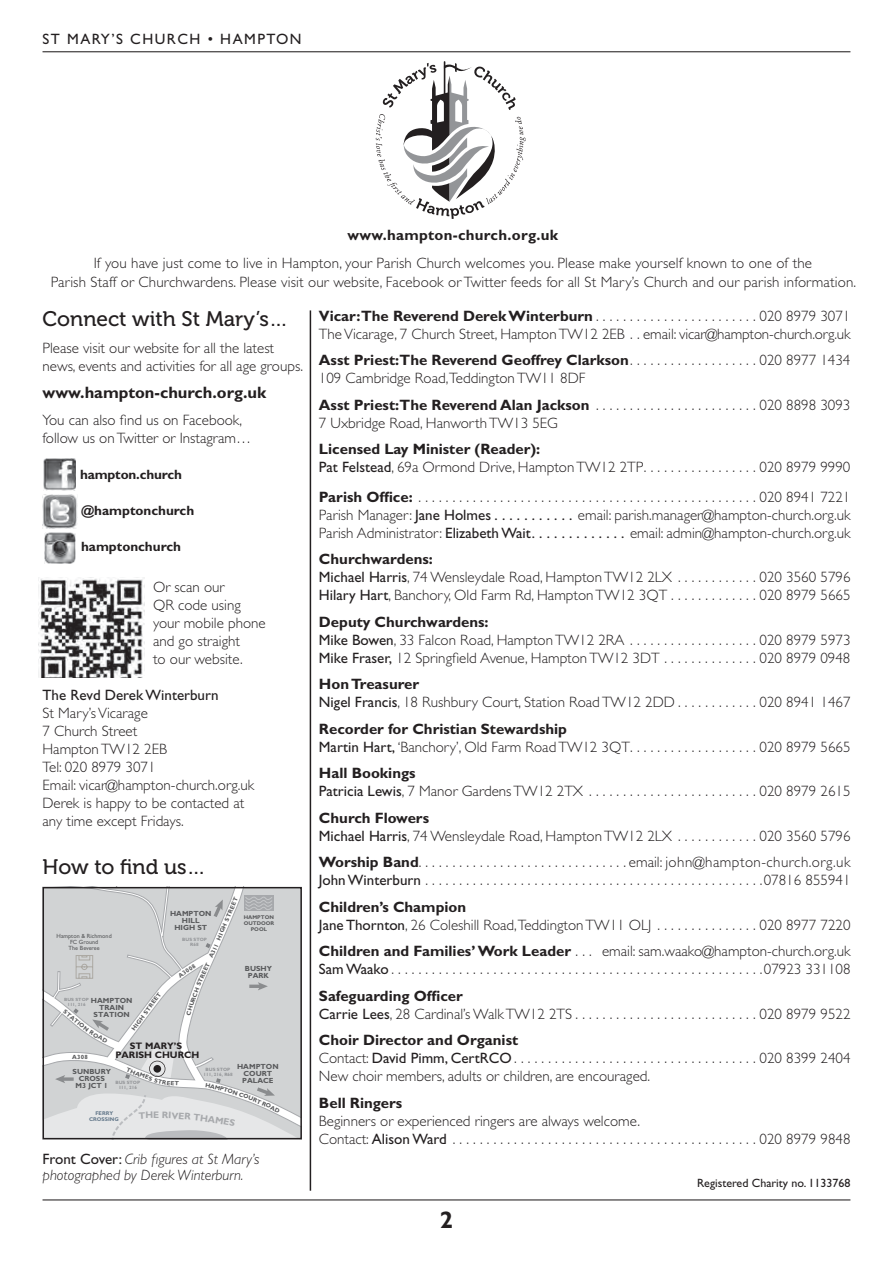
<style>
.page{position:relative;width:893px;height:1263px;background:#fff}
.page>*{position:absolute;margin:0;border:0;box-sizing:border-box;transform-origin:0 0}
.t1{font:700 24px "Gill Sans Std";color:#231f20}
.t2{font:21px "Museo 500";color:#231f20}
.t3{font:700 16.5px "Gill Sans Std";color:#231f20}
.t4{font:300 15px/18px "Gill Sans Std";color:#231f20}
.t5{font:300 15px/18px "Gill Sans Std";letter-spacing:.03em;color:#231f20}
.t6{font:italic 300 15px/16.5px "Gill Sans Std";color:#231f20}
.t7{font:700 15px "Gill Sans Std";letter-spacing:.02em;color:#231f20}
.t8{font:15px "Gill Sans Std";letter-spacing:.1em;color:#231f20}
.t9{font:15px "Gill Sans Std";color:#231f20}
.t10{font:700 15px "Gill Sans Std";color:#231f20}
.t11{font:700 13.5px "Gill Sans Std";color:#231f20}
.t12{font:12px "Gill Sans Std";color:#231f20}
.t13{font:700 9.45px/8.1px "Gill Sans";color:#231f20;text-align:center}
.t14{font:700 9.45px "Gill Sans";color:#a7a9ac}
.t15{font:700 7.35px/6.8px "Gill Sans";color:#58595b;text-align:center}
.t16{font:6.15px/6.1px "Gill Sans";color:#58595b;text-align:center}
.t17{font:700 6.15px "Gill Sans";color:#58595b}
.t18{font:700 6px "Gill Sans";color:#58595b}
.t19{font:700 5.4px/6.1px "Gill Sans";color:#58595b;text-align:center}
.t20{font:700 5.4px/6.1px "Gill Sans";color:#667a8c;text-align:center}
.t21{font:700 4.8px/4.8px "Gill Sans";color:#939598;text-align:center}
.t22{font:700 4.5px/4.5px "Gill Sans";color:#939598;text-align:center;scale:1.04 1}
.s1{font-size:6.15px}
.s2{font-weight:400;font-style:normal}
.s3{font-weight:700}
.s4{font-weight:400}
</style>
<div class="page">
<hr style="left:43px;top:1199px;width:807px;height:1px;background:#231f20">
<hr style="left:43px;top:51px;width:807px;height:1px;background:#231f20">
<svg style="left:376px;top:61px;width:150px;height:158px"></svg>
<img style="left:43px;top:458px;width:33px;height:32px">
<img style="left:43px;top:495px;width:34px;height:34px">
<img style="left:44px;top:532px;width:32px;height:31px">
<img style="left:39px;top:578px;width:105px;height:100px">
<hr style="left:310px;top:310px;width:1px;height:881px;background:#231f20">
<svg style="left:43px;top:886px;width:259px;height:253px"></svg>
<p class="t8" style="left:43px;top:34px;width:261px">ST MARY’S CHURCH • HAMPTON</p>
<p class="t7" style="left:348px;top:229px;width:212px">www.hampton-church.org.uk</p>
<p class="t4" style="left:51px;top:255px;width:807px;line-height:19.5px;text-align:center">If you have just come to live in Hampton, your Parish Church welcomes you. Please make yourself known to one of the<br>Parish Staff or Churchwardens. Please visit our website, Facebook or Twitter feeds for all St Mary’s Church and our parish information.</p>
<h2 class="t2" style="left:43px;top:311px;width:247px">Connect with St Mary’s…</h2>
<p class="t4" style="left:43px;top:341px;width:262px">Please visit our website for all the latest news, events and activities for all age groups.</p>
<p class="t3" style="left:43px;top:386px;width:225px">www.hampton-church.org.uk</p>
<p class="t4" style="left:43px;top:413px;width:210px">You can also find us on Facebook, follow us on Twitter or Instagram…</p>
<p class="t11" style="left:80px;top:470px;width:103px">hampton.church</p>
<p class="t11" style="left:81px;top:506px;width:115px">@hamptonchurch</p>
<p class="t11" style="left:81px;top:542px;width:102px">hamptonchurch</p>
<p class="t4" style="left:153px;top:579px;width:114px">Or scan our<br>QR code using your mobile phone and go straight<br>to our website.</p>
<p class="t9" style="left:43px;top:689px;width:178px">The Revd Derek Winterburn</p>
<p class="t4" style="left:43px;top:705px;width:213px">St Mary’s Vicarage<br>7 Church Street<br>Hampton TW12 2EB<br>Tel: 020 8979 3071<br>Email: vicar@hampton-church.org.uk<br>Derek is happy to be contacted at any time except Fridays.</p>
<h2 class="t2" style="left:43px;top:859px;width:165px">How to find us…</h2>
<p class="t16" style="left:57px;top:933px;width:57px">Hampton &amp; Richmond<br>FC Ground<br>The Beveree</p>
<p class="t17" style="left:131px;top:1029px;width:48px;rotate:-54deg">HIGH STREET</p>
<p class="t15" style="left:91px;top:998px;width:43px">HAMPTON<br>TRAIN<br>STATION</p>
<p class="t22" style="left:64px;top:998px;width:25px">BUS STOP<br>111, 216</p>
<p class="t18" style="left:65px;top:1009px;width:22px;rotate:40deg"><span class="s1">S</span>TA<span class="s1">T</span>I</p>
<p class="t18" style="left:217px;top:939px;width:48px;rotate:-67deg">HIGH STREET</p>
<p class="t15" style="left:170px;top:911px;width:43px">HAMPTON<br>HILL<br>HIGH ST</p>
<p class="t19" style="left:244px;top:914px;width:32px">HAMPTON<br>OUTDOOR<br>POOL</p>
<p class="t21" style="left:182px;top:938px;width:26px">BUS STOP<br>R68</p>
<p class="t18" style="left:203px;top:969px;width:31px;rotate:-66deg">ET <span class="s1">A3</span>11</p>
<p class="t18" style="left:178px;top:975px;width:21px;rotate:-34deg">A3008</p>
<p class="t15" style="left:245px;top:966px;width:29px">BUSHY<br>PARK</p>
<p class="t13" style="left:115px;top:1043px;width:85px">ST MARY’S<br>PARISH CHURCH</p>
<p class="t18" style="left:72px;top:1055px;width:17px;rotate:1deg">A308</p>
<p class="t15" style="left:73px;top:1069px;width:40px">SUNBURY<br>CROSS<br>M3 JCT 1</p>
<p class="t15" style="left:237px;top:1064px;width:43px">HAMPTON<br>COURT<br>PALACE</p>
<p class="t21" style="left:204px;top:1067px;width:31px">BUS STOP<br>111, 216, R68</p>
<p class="t21" style="left:115px;top:1081px;width:26px">BUS STOP<br>111, 216</p>
<p class="t20" style="left:89px;top:1110px;width:31px">FERRY<br>CROSSING</p>
<p class="t14" style="left:153px;top:1112px;width:8px">E</p>
<p class="t6" style="left:43px;top:1152px;width:218px"><span class="s2">Front Cover:</span> Crib figures at St Mary’s photographed by Derek Winterburn.</p>
<p class="t4" style="left:319px;top:308px;width:533px"><span class="s3">Vicar:The Reverend Derek Winterburn</span> . . . . . . . . . . . . . . . . . . . . . . . . 020 8979 3071<br>The Vicarage, 7 Church Street, Hampton TW12 2EB . . email: vicar@hampton-church.org.uk</p>
<p class="t4" style="left:319px;top:353px;width:533px"><span class="s3">Asst Priest:The Reverend Geoffrey Clarkson</span>. . . . . . . . . . . . . . . . . . . 020 8977 1434<br>109 Cambridge Road,Teddington TW11 8DF</p>
<p class="t4" style="left:319px;top:397px;width:533px"><span class="s3">Asst Priest:The Reverend Alan Jackson</span> . . . . . . . . . . . . . . . . . . . . . . . . 020 8898 3093<br>7 Uxbridge Road, Hanworth TW13 5EG</p>
<p class="t4" style="left:319px;top:442px;width:533px"><span class="s3">Licensed Lay Minister (Reader):<br></span><span class="s4">Pat Felstead</span>, 69a Ormond Drive, Hampton TW12 2TP. . . . . . . . . . . . . . . . . 020 8979 9990</p>
<p class="t4" style="left:319px;top:489px;width:533px;text-align:justify"><span class="s3">Parish Office:</span> . . . . . . . . . . . . . . . . . . . . . . . . . . . . . . . . . . . . . . . . . . . . . . . . . . 020 8941 7221<br>Parish Manager: <span class="s4">Jane Holmes . . . . . . . . . . .</span> email: parish.manager@hampton-church.org.uk Parish Administrator: <span class="s4">Elizabeth Wait. . . . . . . . . . . . .</span> email: admin@hampton-church.org.uk</p>
<p class="t4" style="left:319px;top:552px;width:533px"><span class="s3">Churchwardens:<br></span><span class="s4">Michael Harris</span>, 74 Wensleydale Road, Hampton TW12 2LX . . . . . . . . . . . . 020 3560 5796<br><span class="s4">Hilary Hart</span>, Banchory, Old Farm Rd, Hampton TW12 3QT . . . . . . . . . . . . . 020 8979 5665</p>
<p class="t4" style="left:319px;top:614px;width:533px"><span class="s3">Deputy Churchwardens:<br></span><span class="s4">Mike Bowen</span>, 33 Falcon Road, Hampton TW12 2RA . . . . . . . . . . . . . . . . . . . 020 8979 5973<br><span class="s4">Mike Fraser,</span> 12 Springfield Avenue, Hampton TW12 3DT . . . . . . . . . . . . . . 020 8979 0948</p>
<p class="t4" style="left:319px;top:677px;width:533px"><span class="s3">Hon Treasurer<br></span><span class="s4">Nigel Francis</span>, 18 Rushbury Court, Station Road TW12 2DD . . . . . . . . . . . . 020 8941 1467</p>
<p class="t4" style="left:319px;top:721px;width:533px"><span class="s3">Recorder for Christian Stewardship<br></span><span class="s4">Martin Hart,</span> ‘Banchory’, Old Farm Road TW12 3QT. . . . . . . . . . . . . . . . . . . 020 8979 5665</p>
<p class="t4" style="left:319px;top:766px;width:533px"><span class="s3">Hall Bookings<br></span><span class="s4">Patricia Lewis</span>, 7 Manor Gardens TW12 2TX . . . . . . . . . . . . . . . . . . . . . . . . . 020 8979 2615</p>
<p class="t4" style="left:319px;top:810px;width:533px"><span class="s3">Church Flowers<br></span><span class="s4">Michael Harris</span>, 74 Wensleydale Road, Hampton TW12 2LX . . . . . . . . . . . . 020 3560 5796</p>
<p class="t5" style="left:319px;top:855px;width:533px"><span class="s3">Worship Band</span>. . . . . . . . . . . . . . . . . . . . . . . . . . . . . . . email: john@hampton-church.org.uk<br><span class="s4">John Winterburn</span> . . . . . . . . . . . . . . . . . . . . . . . . . . . . . . . . . . . . . . . . . . . . . . . . . .07816 855941</p>
<p class="t4" style="left:319px;top:899px;width:533px"><span class="s3">Children’s Champion<br></span><span class="s4">Jane Thornton</span>, 26 Coleshill Road,Teddington TW11 OLJ . . . . . . . . . . . . . . . 020 8977 7220</p>
<p class="t4" style="left:319px;top:944px;width:533px"><span class="s3">Children and Families’ Work Leader</span> . . . email: sam.waako@hampton-church.org.uk<br><span class="s4">Sam Waako</span> . . . . . . . . . . . . . . . . . . . . . . . . . . . . . . . . . . . . . . . . . . . . . . . . . . . . . . .07923 331108</p>
<p class="t4" style="left:319px;top:988px;width:533px"><span class="s3">Safeguarding Officer<br></span><span class="s4">Carrie Lees</span>, 28 Cardinal’s Walk TW12 2TS . . . . . . . . . . . . . . . . . . . . . . . . . . . 020 8979 9522</p>
<p class="t4" style="left:319px;top:1033px;width:533px"><span class="s3">Choir Director and Organist<br></span>Contact: <span class="s4">David Pimm, CertRCO</span> . . . . . . . . . . . . . . . . . . . . . . . . . . . . . . . . . . . . 020 8399 2404<br>New choir members, adults or children, are encouraged.</p>
<p class="t10" style="left:319px;top:1097px;width:85px">Bell Ringers</p>
<p class="t4" style="left:319px;top:1113px;width:533px">Beginners or experienced ringers are always welcome.<br>Contact: <span class="s4">Alison Ward</span> . . . . . . . . . . . . . . . . . . . . . . . . . . . . . . . . . . . . . . . . . . . . . 020 8979 9848</p>
<p class="t12" style="left:697px;top:1178px;width:155px">Registered Charity no. 1133768</p>
<h1 class="t1" style="left:440px;top:1211px;width:15px">2</h1>
</div>
